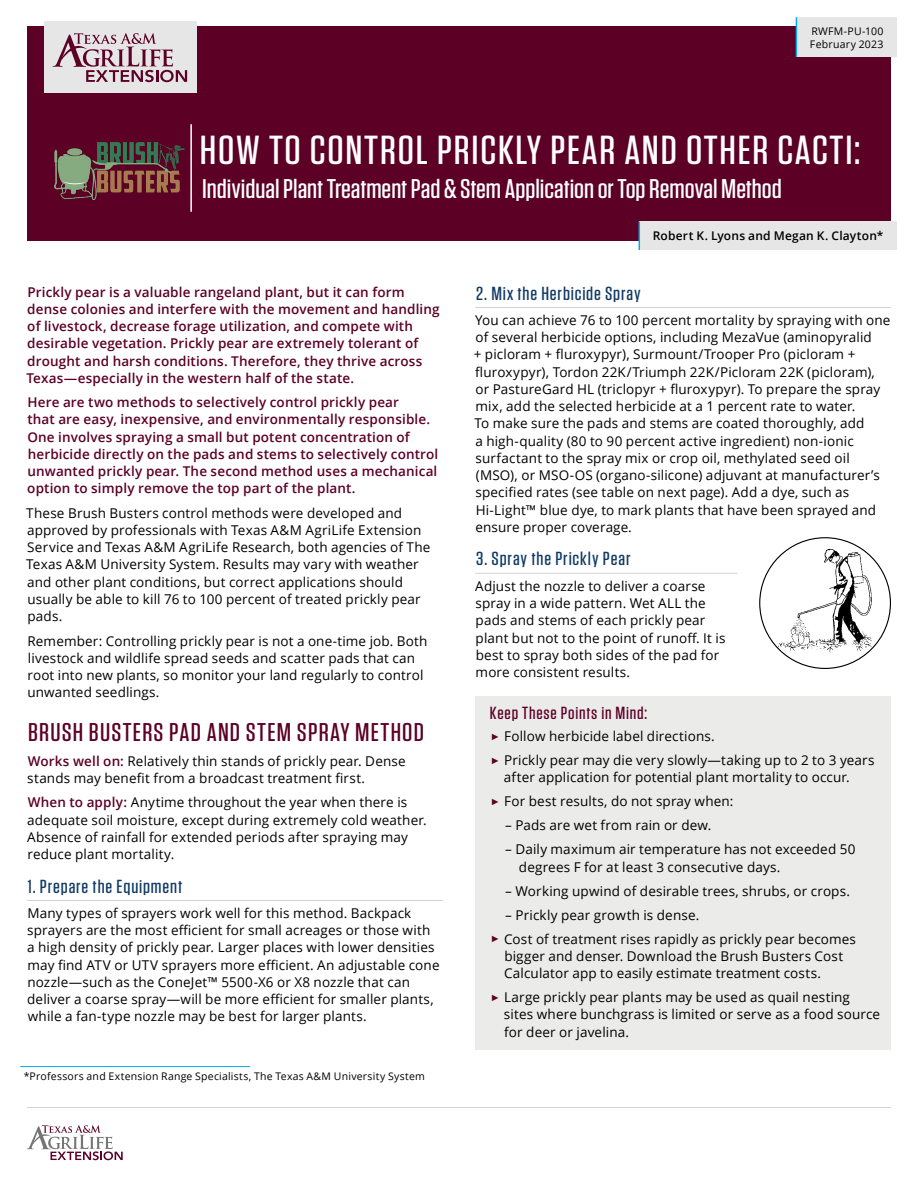
<style>
.page{position:relative;width:918px;height:1188px;background:#fff}
.page>*{position:absolute;margin:0;border:0;box-sizing:border-box;transform-origin:0 0}
.Title{font:500 40.5px "Tungsten";letter-spacing:.04em;color:#fff;scale:1.11 1}
.Title-2{font:500 27px "Tungsten";color:#fff;scale:1.11 1}
.heading1{font:500 25.65px "Tungsten";letter-spacing:.04em;color:#5d0025;scale:1.11 1}
.heading2{font:500 18.9px "Tungsten";letter-spacing:.04em;color:#113b65;scale:1.11 1}
.callout_heading_maro{font:500 17.55px "Tungsten";letter-spacing:.04em;color:#5d0025;scale:1.11 1}
.Body{font:13.5px/17.2px "Open Sans";letter-spacing:.01em;color:#000}
.maroon_callout{font:600 13.5px/17.2px "Open Sans";letter-spacing:.01em;color:#5d0025}
.callout_plain_text{font:13.5px/17.2px "Open Sans";letter-spacing:.01em;color:#000}
.Authors{font:600 12px "Open Sans";letter-spacing:.015em;color:#000}
.author_info{font:10.5px/12.6px "Open Sans";letter-spacing:.02em;color:#000}
.s1{font-weight:600;color:#5d0025}
.s2{font-family:"Arial";font-size:9px;color:#5d0025}
</style>
<div class="page">
<hr style="left:27px;top:1107px;width:864px;height:1px;background:#d1d3d4">
<svg style="left:27px;top:1125px;width:96px;height:35px"></svg>
<div style="left:27px;top:26px;width:864px;height:215px;background:#5d0025"></div>
<div style="left:44px;top:21px;width:152px;height:71px;background:#e5e6e5"></div>
<svg style="left:53px;top:33px;width:134px;height:49px"></svg>
<div style="left:796px;top:17px;width:101px;height:40px;background:#e5e6e5"></div>
<hr style="left:796px;top:17px;width:1px;height:40px;background:#00aeef">
<div style="left:639px;top:222px;width:258px;height:28px;background:#e5e6e5"></div>
<svg style="left:639px;top:222px;width:1px;height:28px"></svg>
<hr style="left:20px;top:1066px;width:230px;height:1px;background:#00aeef">
<hr style="left:27px;top:900px;width:416px;height:1px;background:#d1d3d4">
<hr style="left:475px;top:307px;width:416px;height:1px;background:#d1d3d4">
<hr style="left:475px;top:573px;width:263px;height:1px;background:#d1d3d4">
<div style="left:475px;top:696px;width:416px;height:26px;background:#ebebea"></div>
<div style="left:475px;top:717px;width:416px;height:38px;background:#ebebea"></div>
<div style="left:475px;top:741px;width:416px;height:55px;background:#ebebea"></div>
<div style="left:475px;top:783px;width:416px;height:37px;background:#ebebea"></div>
<div style="left:475px;top:807px;width:416px;height:27px;background:#ebebea"></div>
<div style="left:475px;top:831px;width:416px;height:44px;background:#ebebea"></div>
<div style="left:475px;top:872px;width:416px;height:27px;background:#ebebea"></div>
<div style="left:475px;top:896px;width:416px;height:27px;background:#ebebea"></div>
<div style="left:475px;top:920px;width:416px;height:72px;background:#ebebea"></div>
<div style="left:475px;top:978px;width:416px;height:72px;background:#ebebea"></div>
<img style="left:55px;top:142px;width:130px;height:57px">
<hr style="left:190px;top:124px;width:2px;height:88px;background:#fff">
<img style="left:766px;top:545px;width:117px;height:117px">
<p class="author_info" style="left:810px;top:25px;width:75px">RWFM-PU-100<br>February 2023</p>
<p class="Title" style="left:200px;top:129px;width:597px">HOW TO CONTROL PRICKLY PEAR AND OTHER CACTI:</p>
<p class="Title-2" style="left:202px;top:174px;width:524px">Individual Plant Treatment Pad &amp; Stem Application or Top Removal Method</p>
<p class="Authors" style="left:653px;top:228px;width:232px">Robert K. Lyons and Megan K. Clayton*</p>
<p class="maroon_callout" style="left:26px;top:283px;width:415px">Prickly pear is a valuable rangeland plant, but it can form dense colonies and interfere with the movement and handling of livestock, decrease forage utilization, and compete with desirable vegetation. Prickly pear are extremely tolerant of drought and harsh conditions. Therefore, they thrive across Texas—especially in the western half of the state.</p>
<p class="maroon_callout" style="left:27px;top:393px;width:413px">Here are two methods to selectively control prickly pear<br>that are easy, inexpensive, and environmentally responsible.<br>One involves spraying a small but potent concentration of herbicide directly on the pads and stems to selectively control unwanted prickly pear. The second method uses a mechanical option to simply remove the top part of the plant.</p>
<p class="Body" style="left:26px;top:504px;width:406px">These Brush Busters control methods were developed and approved by professionals with Texas A&amp;M AgriLife Extension Service and Texas A&amp;M AgriLife Research, both agencies of The Texas A&amp;M University System. Results may vary with weather and other plant conditions, but correct applications should usually be able to kill 76 to 100 percent of treated prickly pear pads.</p>
<p class="Body" style="left:27px;top:632px;width:401px">Remember: Controlling prickly pear is not a one-time job. Both livestock and wildlife spread seeds and scatter pads that can root into new plants, so monitor your land regularly to control unwanted seedlings.</p>
<h1 class="heading1" style="left:28px;top:718px;width:358px">BRUSH BUSTERS PAD AND STEM SPRAY METHOD</h1>
<p class="Body" style="left:27px;top:752px;width:380px"><span class="s1">Works well on:</span> Relatively thin stands of prickly pear. Dense stands may benefit from a broadcast treatment first.</p>
<p class="Body" style="left:27px;top:794px;width:401px"><span class="s1">When to apply:</span> Anytime throughout the year when there is adequate soil moisture, except during extremely cold weather.<br>Absence of rainfall for extended periods after spraying may reduce plant mortality.</p>
<h2 class="heading2" style="left:28px;top:876px;width:141px">1. Prepare the Equipment</h2>
<p class="Body" style="left:27px;top:904px;width:414px">Many types of sprayers work well for this method. Backpack sprayers are the most efficient for small acreages or those with a high density of prickly pear. Larger places with lower densities may find ATV or UTV sprayers more efficient. An adjustable cone nozzle—such as the ConeJet™ 5500-X6 or X8 nozzle that can deliver a coarse spray—will be more efficient for smaller plants, while a fan-type nozzle may be best for larger plants.</p>
<p class="author_info" style="left:24px;top:1070px;width:403px">*Professors and Extension Range Specialists, The Texas A&amp;M University System</p>
<h2 class="heading2" style="left:476px;top:283px;width:150px">2. Mix the Herbicide Spray</h2>
<p class="Body" style="left:474px;top:311px;width:418px">You can achieve 76 to 100 percent mortality by spraying with one of several herbicide options, including MezaVue (aminopyralid<br>+ picloram + fluroxypyr), Surmount/Trooper Pro (picloram + fluroxypyr), Tordon 22K/Triumph 22K/Picloram 22K (picloram), or PastureGard HL (triclopyr + fluroxypyr). To prepare the spray mix, add the selected herbicide at a 1 percent rate to water.<br>To make sure the pads and stems are coated thoroughly, add<br>a high-quality (80 to 90 percent active ingredient) non-ionic surfactant to the spray mix or crop oil, methylated seed oil (MSO), or MSO-OS (organo-silicone) adjuvant at manufacturer’s specified rates (see table on next page). Add a dye, such as Hi-Light™ blue dye, to mark plants that have been sprayed and ensure proper coverage.</p>
<h2 class="heading2" style="left:476px;top:549px;width:140px">3. Spray the Prickly Pear</h2>
<p class="Body" style="left:475px;top:577px;width:252px">Adjust the nozzle to deliver a coarse spray in a wide pattern. Wet ALL the pads and stems of each prickly pear plant but not to the point of runoff. It is best to spray both sides of the pad for more consistent results.</p>
<p class="callout_heading_maro" style="left:490px;top:703px;width:143px">Keep These Points in Mind:</p>
<p class="Body" style="left:491px;top:727px;width:226px"><span class="s2">►</span> Follow herbicide label directions.</p>
<p class="Body" style="left:504px;top:751px;width:372px;text-indent:-13px"><span class="s2">►</span> Prickly pear may die very slowly—taking up to 2 to 3 years after application for potential plant mortality to occur.</p>
<p class="Body" style="left:491px;top:793px;width:244px"><span class="s2">►</span> For best results, do not spray when:</p>
<p class="callout_plain_text" style="left:505px;top:817px;width:208px">– Pads are wet from rain or dew.</p>
<p class="callout_plain_text" style="left:519px;top:841px;width:338px;text-indent:-14px">– Daily maximum air temperature has not exceeded 50 degrees F for at least 3 consecutive days.</p>
<p class="callout_plain_text" style="left:505px;top:882px;width:346px">– Working upwind of desirable trees, shrubs, or crops.</p>
<p class="callout_plain_text" style="left:505px;top:906px;width:196px">– Prickly pear growth is dense.</p>
<p class="Body" style="left:504px;top:930px;width:354px;text-indent:-13px"><span class="s2">►</span> Cost of treatment rises rapidly as prickly pear becomes bigger and denser. Download the Brush Busters Cost<br>Calculator app to easily estimate treatment costs.</p>
<p class="Body" style="left:504px;top:988px;width:378px;text-indent:-13px"><span class="s2">►</span> Large prickly pear plants may be used as quail nesting sites where bunchgrass is limited or serve as a food source for deer or javelina.</p>
</div>
